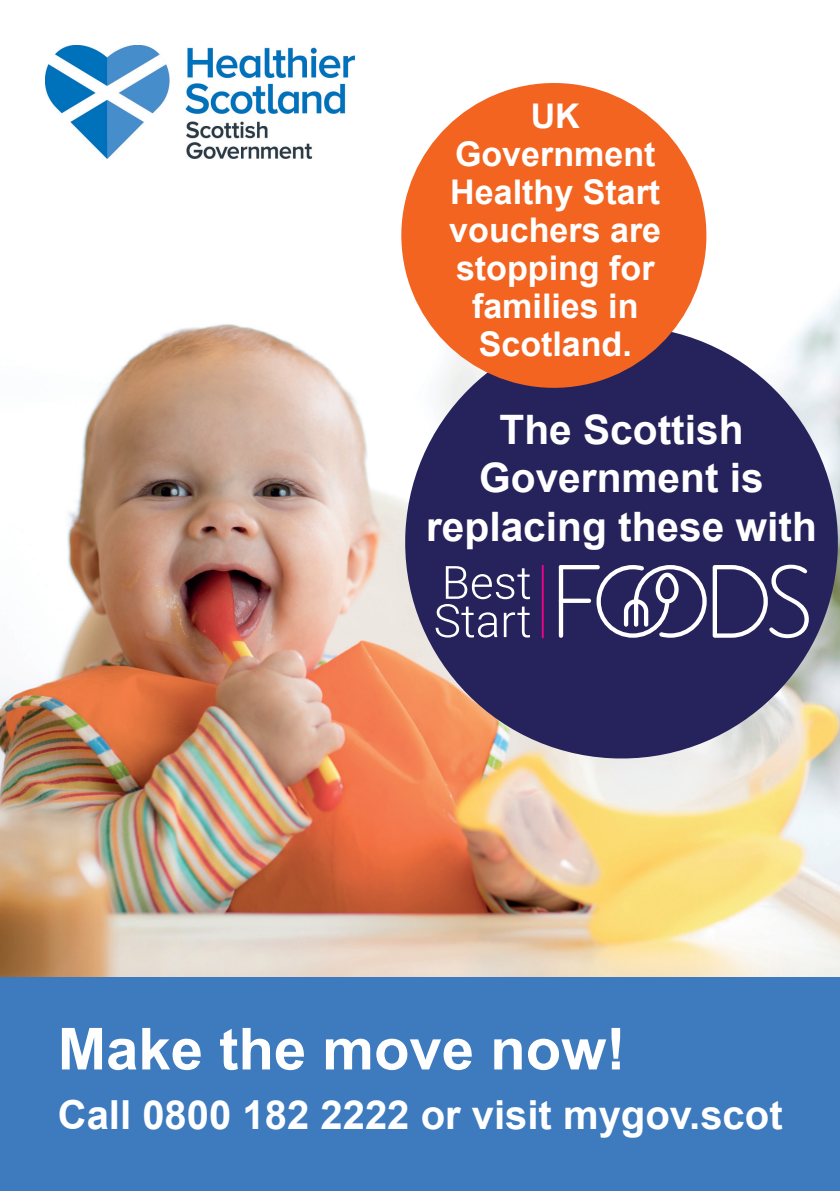
<style>
.page{position:relative;width:840px;height:1191px;background:#fff}
.page>*{position:absolute;margin:0;border:0;box-sizing:border-box;transform-origin:0 0}
.t1{font:700 58px "Arial";color:#fff}
.t2{font:700 40.6px/48.8px "Arial";color:#fff;text-align:center}
.t3{font:700 40px "Arial";color:#fff}
.t4{font:700 34px/38px "Arial";color:#fff;text-align:center}
</style>
<div class="page">
<img style="left:0;top:294px;width:839px;height:684px">
<div style="left:0;top:978px;width:839px;height:213px;background:#3d7abe"></div>
<img style="left:45px;top:45px;width:309px;height:113px">
<svg style="left:399px;top:320px;width:440px;height:444px;background:#595076"></svg>
<hr style="left:541px;top:565px;width:2px;height:73px;background:#ed028c">
<svg style="left:558px;top:565px;width:148px;height:73px"></svg>
<svg style="left:435px;top:566px;width:94px;height:71px;background:#54507d"></svg>
<svg style="left:712px;top:564px;width:96px;height:74px"></svg>
<svg style="left:394px;top:83px;width:318px;height:311px;fill:#f36421"></svg>
<p class="t4" style="left:449px;top:98px;width:213px">UK<br>Government<br>Healthy Start vouchers are stopping for families in<br>Scotland.</p>
<p class="t2" style="left:426px;top:406px;width:392px">The Scottish<br>Government is replacing these with</p>
<h1 class="t1" style="left:58px;top:1010px;width:569px">Make the move now!</h1>
<p class="t3" style="left:58px;top:1089px;width:726px">Call 0800 182 2222 or visit mygov.scot</p>
</div>
